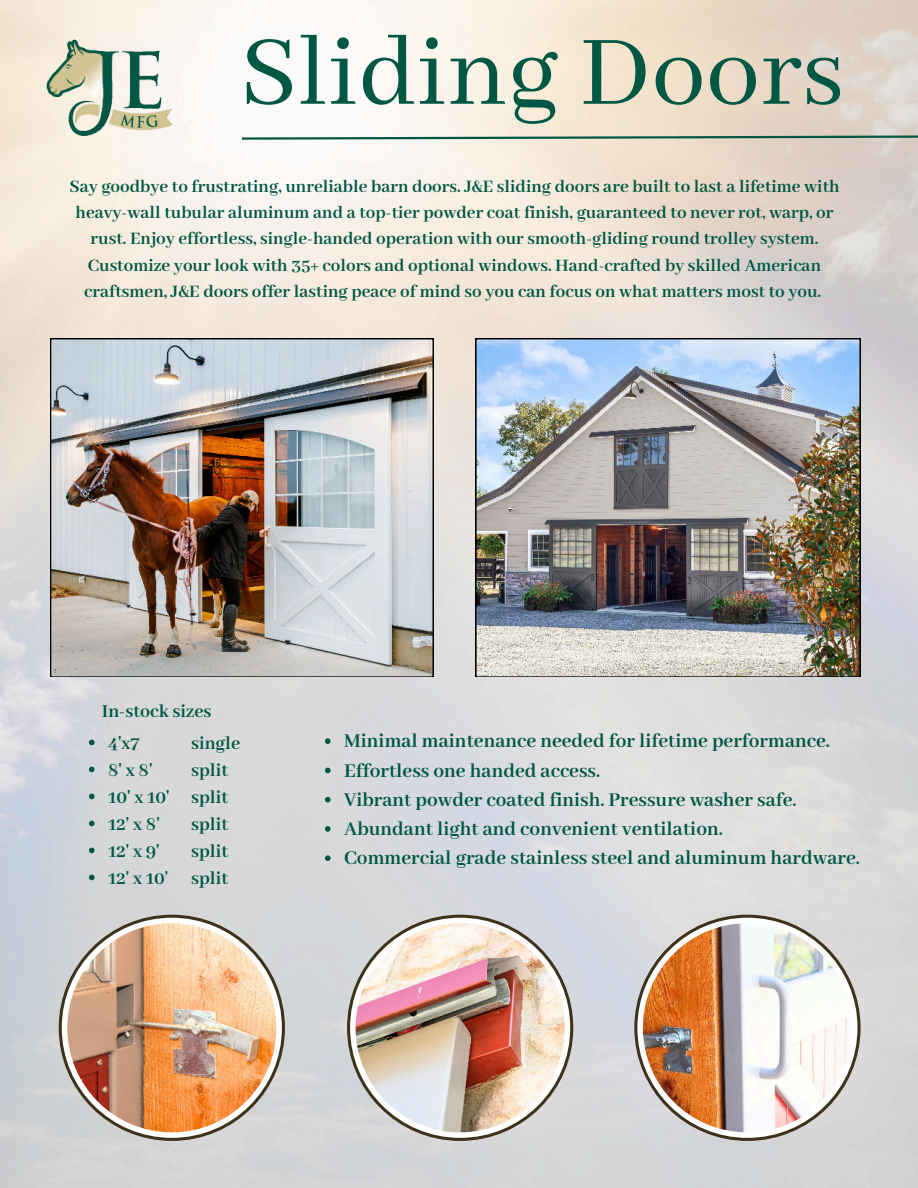
<style>
.page{position:relative;width:918px;height:1188px;background:#fff}
.page>*{position:absolute;margin:0;border:0;box-sizing:border-box;transform-origin:0 0}
.t1{font:108.6px "Abhaya Libre";color:#005743}
.t2{font:700 21.3px/29.2px "Abhaya Libre";color:#005743}
.t3{font:700 19.8px/27px "Abhaya Libre";color:#005743}
.t4{font:700 19.05px/26.2px "Abhaya Libre";color:#005743;text-align:center}
</style>
<div class="page">
<img style="left:0;top:0;width:918px;height:1188px">
<svg style="left:240px;top:134px;width:678px;height:7px"></svg>
<img style="left:39px;top:38px;width:140px;height:106px">
<img style="left:475px;top:338px;width:385px;height:339px">
<img style="left:50px;top:338px;width:384px;height:339px">
<svg style="left:59px;top:915px;width:226px;height:226px;background:#4a422b"></svg>
<div style="left:62px;top:918px;width:220px;height:220px;background:#fff;border-radius:50%"></div>
<img style="left:67px;top:923px;width:209px;height:209px;border-radius:50%">
<svg style="left:347px;top:915px;width:226px;height:226px;background:#4a422b"></svg>
<div style="left:350px;top:918px;width:220px;height:220px;background:#fff;border-radius:50%"></div>
<img style="left:356px;top:923px;width:209px;height:209px;border-radius:50%">
<svg style="left:634px;top:915px;width:227px;height:226px;background:#4c442e"></svg>
<svg style="left:637px;top:918px;width:221px;height:220px"></svg>
<img style="left:643px;top:923px;width:209px;height:209px;border-radius:50%">
<svg style="left:325px;top:738px;width:6px;height:6px"></svg>
<svg style="left:325px;top:768px;width:6px;height:5px"></svg>
<svg style="left:325px;top:797px;width:6px;height:5px"></svg>
<svg style="left:325px;top:826px;width:6px;height:6px"></svg>
<svg style="left:325px;top:855px;width:6px;height:6px"></svg>
<svg style="left:89px;top:740px;width:6px;height:5px"></svg>
<svg style="left:89px;top:767px;width:6px;height:5px"></svg>
<svg style="left:89px;top:794px;width:6px;height:5px"></svg>
<svg style="left:89px;top:821px;width:6px;height:5px"></svg>
<svg style="left:89px;top:848px;width:6px;height:5px"></svg>
<svg style="left:89px;top:875px;width:6px;height:5px"></svg>
<h1 class="t1" style="left:240px;top:13px;width:605px">Sliding Doors</h1>
<p class="t4" style="left:69px;top:174px;width:772px">Say goodbye to frustrating, unreliable barn doors. J&amp;E sliding doors are built to last a lifetime with heavy-wall tubular aluminum and a top-tier powder coat finish, guaranteed to never rot, warp, or rust. Enjoy effortless, single-handed operation with our smooth-gliding round trolley system.<br>Customize your look with 35+ colors and optional windows. Hand-crafted by skilled American craftsmen, J&amp;E doors offer lasting peace of mind so you can focus on what matters most to you.</p>
<p class="t3" style="left:191px;top:696px;width:51px;line-height:31.5px;text-indent:-89px">In-stock sizes single</p>
<p class="t3" style="left:191px;top:757px;width:39px;text-align:justify">split split split split split</p>
<p class="t3" style="left:108px;top:730px;width:63px">4'x7<br>8' x 8'<br>10' x 10'<br>12' x 8'<br>12' x 9'<br>12' x 10'</p>
<p class="t2" style="left:344px;top:727px;width:517px">Minimal maintenance needed for lifetime performance.<br>Effortless one handed access.<br>Vibrant powder coated finish. Pressure washer safe.<br>Abundant light and convenient ventilation.<br>Commercial grade stainless steel and aluminum hardware.</p>
</div>
